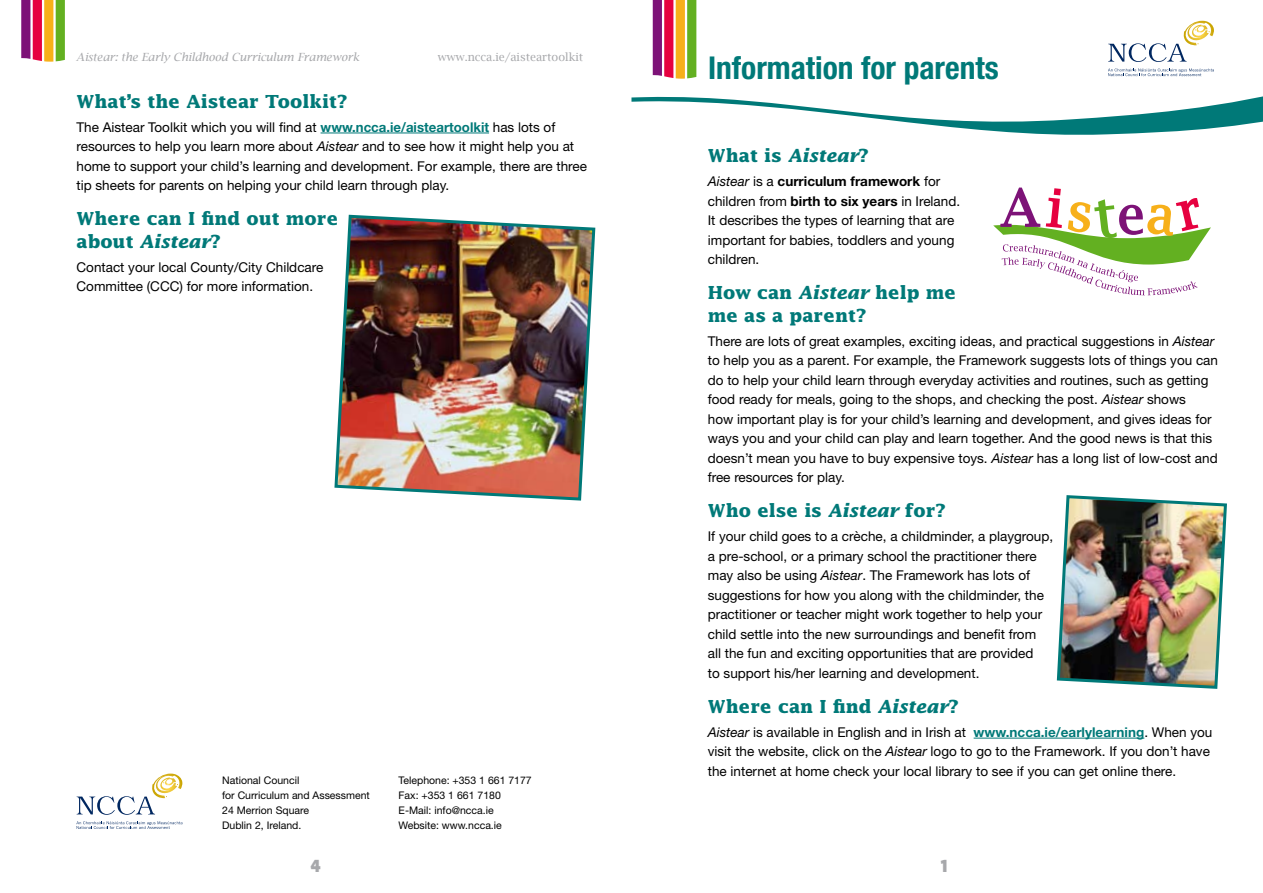
<style>
.page{position:relative;width:1263px;height:893px;background:#fff}
.page>*{position:absolute;margin:0;border:0;box-sizing:border-box;transform-origin:0 0}
.t1{font:700 condensed 31.5px "Helvetica Neue";color:#007978}
.t2{font:700 18px/22.5px "Lucida";color:#007978}
.t3{font:18px "The Sans Black Caps";color:#a7a8ab}
.t4{font:13.5px/19.5px "Helvetica Neue";color:#000}
.t5{font:italic 11.25px "Lucida Bright";color:#a7a8ab}
.t6{font:11.25px "Lucida Bright";color:#a7a8ab}
.t7{font:10.5px/15px "Helvetica Neue";color:#000}
.s1{font-weight:700;color:#007978}
.s2{font-style:italic}
.s3{font-weight:700}
</style>
<div class="page">
<svg style="left:1108px;top:21px;width:106px;height:41px"></svg>
<svg style="left:76px;top:821px;width:106px;height:8px"></svg>
<svg style="left:77px;top:774px;width:106px;height:41px"></svg>
<hr style="left:974px;top:738px;width:170px;height:1px;background:#007978">
<svg style="left:993px;top:188px;width:218px;height:107px"></svg>
<svg style="left:653px;top:0;width:43px;height:67px;background:#bc765b"></svg>
<svg style="left:21px;top:0;width:44px;height:62px;background:#be7c60"></svg>
<svg style="left:631px;top:67px;width:632px;height:68px"></svg>
<hr style="left:321px;top:133px;width:168px;height:1px;background:#007978">
<img style="left:334px;top:214px;width:262px;height:287px">
<img style="left:1056px;top:495px;width:171px;height:194px">
<p class="t5" style="left:76px;top:51px;width:284px">Aistear: the Early Childhood Curriculum Framework</p>
<p class="t6" style="left:438px;top:51px;width:147px">www.ncca.ie/aisteartoolkit</p>
<h2 class="t2" style="left:77px;top:90px;width:272px">What’s the Aistear Toolkit?</h2>
<p class="t4" style="left:77px;top:117px;width:512px">The Aistear Toolkit which you will find at <span class="s1">www.ncca.ie/aisteartoolkit</span> has lots of resources to help you learn more about <span class="s2">Aistear</span> and to see how it might help you at home to support your child’s learning and development. For example, there are three tip sheets for parents on helping your child learn through play.</p>
<h2 class="t2" style="left:77px;top:207px;width:263px">Where can I find out more about <span class="s2">Aistear</span>?</h2>
<p class="t4" style="left:77px;top:257px;width:248px">Contact your local County/City Childcare<br>Committee (CCC) for more information.</p>
<p class="t7" style="left:222px;top:772px;width:149px">National Council<br>for Curriculum and Assessment<br>24 Merrion Square<br>Dublin 2, Ireland.</p>
<p class="t7" style="left:399px;top:772px;width:135px">Telephone: +353 1 661 7177<br>Fax: +353 1 661 7180<br>E-Mail: info@ncca.ie<br>Website: www.ncca.ie</p>
<h1 class="t1" style="left:708px;top:48px;width:292px">Information for parents</h1>
<h2 class="t2" style="left:708px;top:144px;width:163px">What is <span class="s2">Aistear</span>?</h2>
<p class="t4" style="left:708px;top:171px;width:254px"><span class="s2">Aistear</span> is a <span class="s3">curriculum framework</span> for children from <span class="s3">birth to six years</span> in Ireland.<br>It describes the types of learning that are important for babies, toddlers and young children.</p>
<h2 class="t2" style="left:708px;top:281px;width:250px">How can <span class="s2">Aistear</span> help me me as a parent?</h2>
<p class="t4" style="left:708px;top:331px;width:512px">There are lots of great examples, exciting ideas, and practical suggestions in <span class="s2">Aistear </span>to help you as a parent. For example, the Framework suggests lots of things you can do to help your child learn through everyday activities and routines, such as getting food ready for meals, going to the shops, and checking the post. <span class="s2">Aistear</span> shows<br>how important play is for your child’s learning and development, and gives ideas for ways you and your child can play and learn together. And the good news is that this doesn’t mean you have to buy expensive toys. <span class="s2">Aistear</span> has a long list of low-cost and free resources for play.</p>
<h2 class="t2" style="left:708px;top:499px;width:240px">Who else is <span class="s2">Aistear</span> for?</h2>
<p class="t4" style="left:708px;top:526px;width:347px">If your child goes to a crèche, a childminder, a playgroup, a pre-school, or a primary school the practitioner there may also be using <span class="s2">Aistear</span>. The Framework has lots of suggestions for how you along with the childminder, the practitioner or teacher might work together to help your child settle into the new surroundings and benefit from<br>all the fun and exciting opportunities that are provided<br>to support his/her learning and development.</p>
<h2 class="t2" style="left:708px;top:695px;width:252px">Where can I find <span class="s2">Aistear</span>?</h2>
<p class="t4" style="left:708px;top:722px;width:506px"><span class="s2">Aistear</span> is available in English and in Irish at <span class="s1">www.ncca.ie/earlylearning</span>. When you visit the website, click on the <span class="s2">Aistear</span> logo to go to the Framework. If you don’t have the internet at home check your local library to see if you can get online there.</p>
<h2 class="t3" style="left:311px;top:850px;width:12px">4</h2>
<h2 class="t3" style="left:941px;top:850px;width:8px">1</h2>
</div>
